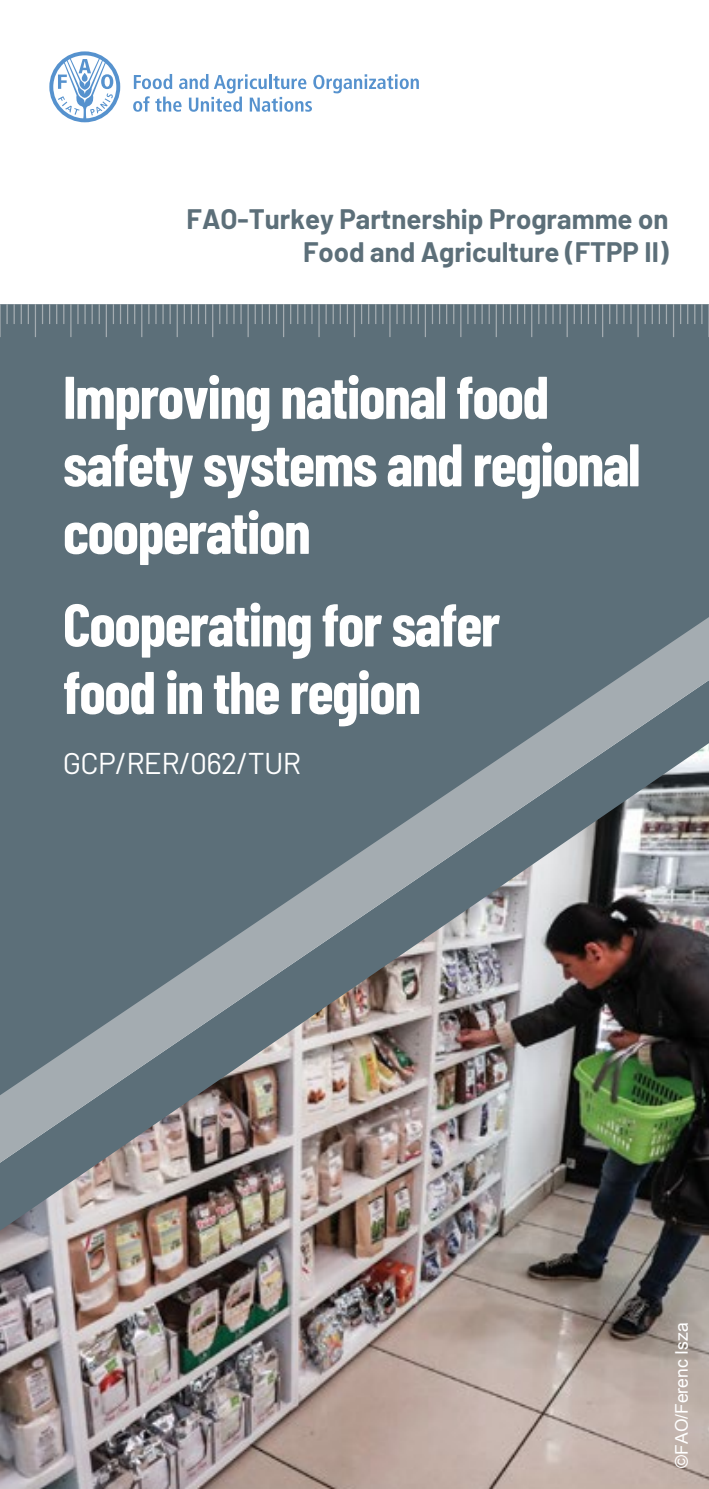
<style>
.page{position:relative;width:709px;height:1489px;background:#fff}
.page>*{position:absolute;margin:0;border:0;box-sizing:border-box;transform-origin:0 0}
.t1{font:700 60px/67.5px "Barlow Condensed";letter-spacing:-.025em;color:#fff}
.t2{font:30px "Barlow";letter-spacing:-.025em;color:#fff}
.t3{font:700 27.5px/33px "Barlow";color:#5c6f79;text-align:right}
.t4{font:17.5px "Arial";color:#fff}
</style>
<div class="page">
<div style="left:1px;top:304px;width:708px;height:298px;background:#5c6f79"></div>
<img style="left:0;top:1230px;width:709px;height:258px">
<img style="left:0;top:1162px;width:709px;height:68px">
<img style="left:0;top:602px;width:709px;height:560px">
<hr style="left:0;top:0;width:1px;height:866px;background:#5c6f79">
<svg style="left:133px;top:74px;width:286px;height:38px"></svg>
<svg style="left:49px;top:51px;width:71px;height:71px"></svg>
<hr style="left:708px;top:304px;width:1px;height:33px;background:#a4acb1">
<svg style="left:701px;top:304px;width:1px;height:20px"></svg>
<svg style="left:694px;top:304px;width:1px;height:20px"></svg>
<svg style="left:687px;top:304px;width:1px;height:20px"></svg>
<svg style="left:680px;top:304px;width:1px;height:20px"></svg>
<hr style="left:673px;top:304px;width:1px;height:33px;background:#a4acb1">
<svg style="left:666px;top:304px;width:1px;height:20px"></svg>
<hr style="left:658px;top:304px;width:2px;height:20px;background:#a4acb1">
<hr style="left:651px;top:304px;width:2px;height:20px;background:#a4acb1">
<hr style="left:644px;top:304px;width:2px;height:20px;background:#a4acb1">
<hr style="left:637px;top:304px;width:1px;height:33px;background:#a4acb1">
<svg style="left:630px;top:304px;width:1px;height:20px"></svg>
<svg style="left:623px;top:304px;width:1px;height:20px"></svg>
<svg style="left:616px;top:304px;width:1px;height:20px"></svg>
<svg style="left:609px;top:304px;width:1px;height:20px"></svg>
<hr style="left:602px;top:304px;width:1px;height:33px;background:#a4acb1">
<svg style="left:595px;top:304px;width:1px;height:20px"></svg>
<svg style="left:588px;top:304px;width:1px;height:20px"></svg>
<hr style="left:580px;top:304px;width:2px;height:20px;background:#a4acb1">
<hr style="left:573px;top:304px;width:2px;height:20px;background:#a4acb1">
<hr style="left:566px;top:304px;width:2px;height:33px;background:#a4acb1">
<svg style="left:559px;top:304px;width:1px;height:20px"></svg>
<svg style="left:552px;top:304px;width:1px;height:20px"></svg>
<svg style="left:545px;top:304px;width:1px;height:20px"></svg>
<svg style="left:538px;top:304px;width:1px;height:20px"></svg>
<hr style="left:531px;top:304px;width:1px;height:33px;background:#a4acb1">
<svg style="left:524px;top:304px;width:1px;height:20px"></svg>
<svg style="left:517px;top:304px;width:1px;height:20px"></svg>
<svg style="left:510px;top:304px;width:1px;height:20px"></svg>
<svg style="left:503px;top:304px;width:1px;height:20px"></svg>
<hr style="left:495px;top:304px;width:2px;height:33px;background:#a4acb1">
<hr style="left:488px;top:304px;width:2px;height:20px;background:#a4acb1">
<hr style="left:481px;top:304px;width:2px;height:20px;background:#a4acb1">
<svg style="left:474px;top:304px;width:1px;height:20px"></svg>
<svg style="left:467px;top:304px;width:1px;height:20px"></svg>
<hr style="left:460px;top:304px;width:1px;height:33px;background:#a4acb1">
<svg style="left:453px;top:304px;width:1px;height:20px"></svg>
<svg style="left:446px;top:304px;width:1px;height:20px"></svg>
<svg style="left:439px;top:304px;width:1px;height:20px"></svg>
<svg style="left:432px;top:304px;width:1px;height:20px"></svg>
<hr style="left:425px;top:304px;width:1px;height:33px;background:#a4acb1">
<hr style="left:417px;top:304px;width:2px;height:20px;background:#a4acb1">
<hr style="left:410px;top:304px;width:2px;height:20px;background:#a4acb1">
<hr style="left:403px;top:304px;width:2px;height:20px;background:#a4acb1">
<svg style="left:396px;top:304px;width:1px;height:20px"></svg>
<hr style="left:389px;top:304px;width:1px;height:33px;background:#a4acb1">
<svg style="left:382px;top:304px;width:1px;height:20px"></svg>
<svg style="left:375px;top:304px;width:1px;height:20px"></svg>
<svg style="left:368px;top:304px;width:1px;height:20px"></svg>
<svg style="left:361px;top:304px;width:1px;height:20px"></svg>
<hr style="left:354px;top:304px;width:1px;height:33px;background:#a4acb1">
<svg style="left:347px;top:304px;width:1px;height:20px"></svg>
<svg style="left:340px;top:304px;width:1px;height:20px"></svg>
<hr style="left:332px;top:304px;width:2px;height:20px;background:#a4acb1">
<hr style="left:325px;top:304px;width:2px;height:20px;background:#a4acb1">
<hr style="left:318px;top:304px;width:2px;height:33px;background:#a4acb1">
<svg style="left:311px;top:304px;width:1px;height:20px"></svg>
<svg style="left:304px;top:304px;width:1px;height:20px"></svg>
<svg style="left:297px;top:304px;width:1px;height:20px"></svg>
<svg style="left:290px;top:304px;width:1px;height:20px"></svg>
<hr style="left:283px;top:304px;width:1px;height:33px;background:#a4acb1">
<svg style="left:276px;top:304px;width:1px;height:20px"></svg>
<svg style="left:269px;top:304px;width:1px;height:20px"></svg>
<svg style="left:262px;top:304px;width:1px;height:20px"></svg>
<hr style="left:254px;top:304px;width:2px;height:20px;background:#a4acb1">
<hr style="left:247px;top:304px;width:2px;height:33px;background:#a4acb1">
<hr style="left:240px;top:304px;width:2px;height:20px;background:#a4acb1">
<svg style="left:233px;top:304px;width:1px;height:20px"></svg>
<svg style="left:226px;top:304px;width:1px;height:20px"></svg>
<svg style="left:219px;top:304px;width:1px;height:20px"></svg>
<hr style="left:212px;top:304px;width:1px;height:33px;background:#a4acb1">
<svg style="left:205px;top:304px;width:1px;height:20px"></svg>
<svg style="left:198px;top:304px;width:1px;height:20px"></svg>
<svg style="left:191px;top:304px;width:1px;height:20px"></svg>
<svg style="left:184px;top:304px;width:1px;height:20px"></svg>
<hr style="left:177px;top:304px;width:1px;height:33px;background:#a4acb1">
<hr style="left:169px;top:304px;width:2px;height:20px;background:#a4acb1">
<hr style="left:162px;top:304px;width:2px;height:20px;background:#a4acb1">
<hr style="left:155px;top:304px;width:2px;height:20px;background:#a4acb1">
<svg style="left:148px;top:304px;width:1px;height:20px"></svg>
<hr style="left:141px;top:304px;width:1px;height:33px;background:#a4acb1">
<svg style="left:134px;top:304px;width:1px;height:20px"></svg>
<svg style="left:127px;top:304px;width:1px;height:20px"></svg>
<svg style="left:120px;top:304px;width:1px;height:20px"></svg>
<svg style="left:113px;top:304px;width:1px;height:20px"></svg>
<hr style="left:106px;top:304px;width:1px;height:33px;background:#a4acb1">
<svg style="left:99px;top:304px;width:1px;height:20px"></svg>
<svg style="left:92px;top:304px;width:1px;height:20px"></svg>
<hr style="left:84px;top:304px;width:2px;height:20px;background:#a4acb1">
<hr style="left:77px;top:304px;width:2px;height:20px;background:#a4acb1">
<hr style="left:70px;top:304px;width:1px;height:33px;background:#a4acb1">
<svg style="left:63px;top:304px;width:1px;height:20px"></svg>
<svg style="left:56px;top:304px;width:1px;height:20px"></svg>
<svg style="left:49px;top:304px;width:1px;height:20px"></svg>
<svg style="left:42px;top:304px;width:1px;height:20px"></svg>
<hr style="left:35px;top:304px;width:1px;height:33px;background:#a4acb1">
<svg style="left:28px;top:304px;width:1px;height:20px"></svg>
<svg style="left:21px;top:304px;width:1px;height:20px"></svg>
<svg style="left:14px;top:304px;width:1px;height:20px"></svg>
<hr style="left:6px;top:304px;width:2px;height:20px;background:#a4acb1">
<hr style="left:0;top:304px;width:1px;height:33px;background:#a4acb1">
<p class="t3" style="left:187px;top:200px;width:483px">FAO-Turkey Partnership Programme on<br>Food and Agriculture (FTPP II)</p>
<p class="t1" style="left:63px;top:362px;width:579px">Improving national food safety systems and regional cooperation</p>
<p class="t1" style="left:63px;top:589px;width:439px">Cooperating for safer food in the region</p>
<p class="t2" style="left:63px;top:741px;width:240px">GCP/RER/062/TUR</p>
<p class="t4" style="left:670px;top:1467px;width:147px;rotate:-90deg">©FAO/Ferenc Isza</p>
</div>
